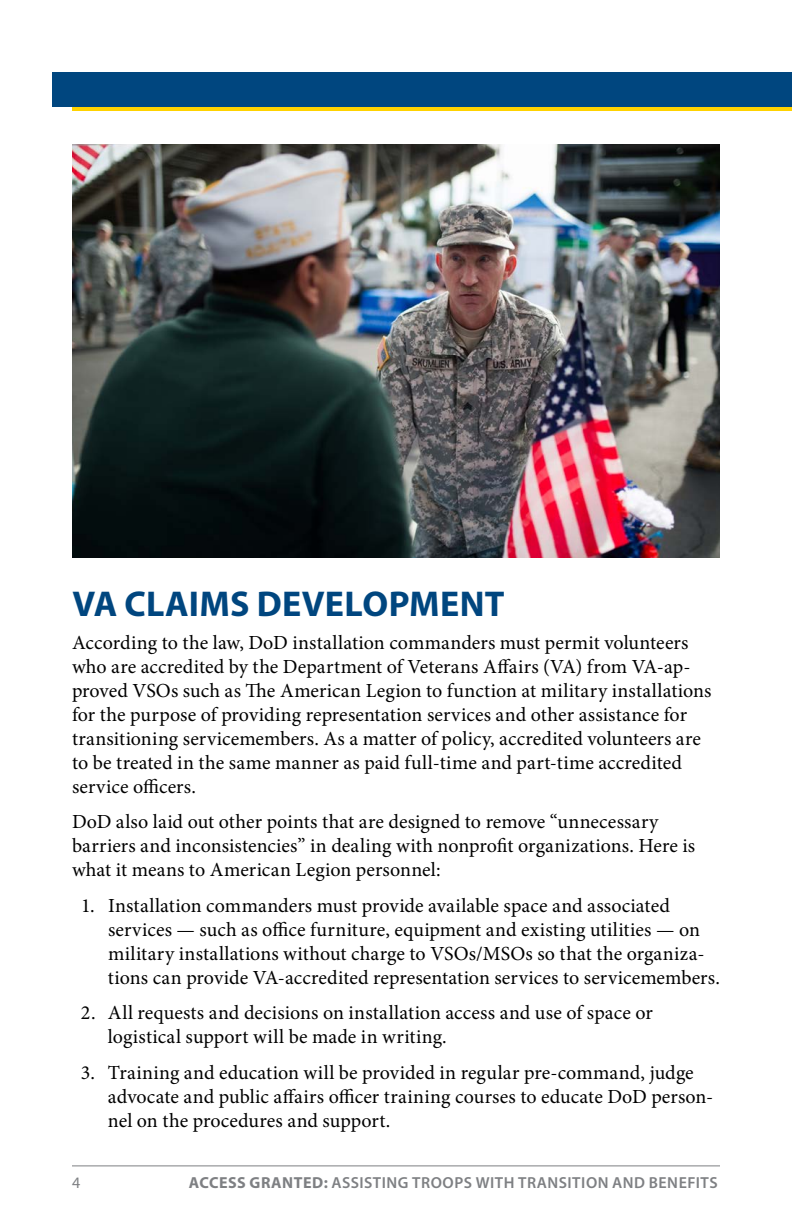
<style>
.page{position:relative;width:792px;height:1224px;background:#fff}
.page>*{position:absolute;margin:0;border:0;box-sizing:border-box;transform-origin:0 0}
.t1{font:700 36px "Myriad Pro";letter-spacing:.01em;color:#00467f}
.t2{font:20px/24px "Minion Pro";letter-spacing:.005em;color:#000}
.t3{font:600 16px "Myriad Pro";letter-spacing:.03em;color:#7e8083}
.t4{font:16px "Myriad Pro";color:#7e8083}
.s1{font-weight:700}
</style>
<div class="page">
<div style="left:72px;top:76px;width:720px;height:35px;background:#ffd200"></div>
<div style="left:52px;top:72px;width:740px;height:35px;background:#00467f"></div>
<img style="left:72px;top:144px;width:648px;height:414px">
<hr style="left:72px;top:1165px;width:648px;height:1px;background:#7e8083">
<h1 class="t1" style="left:72px;top:580px;width:434px">VA CLAIMS DEVELOPMENT</h1>
<p class="t2" style="left:72px;top:631px;width:641px">According to the law, DoD installation commanders must permit volunteers who are accredited by the Department of Veterans Affairs (VA) from VA-ap&shy;proved VSOs such as The American Legion to function at military installations for the purpose of providing representation services and other assistance for transitioning servicemembers. As a matter of policy, accredited volunteers are to be treated in the same manner as paid full-time and part-time accredited service officers.</p>
<p class="t2" style="left:72px;top:810px;width:625px">DoD also laid out other points that are designed to remove “unnecessary barriers and inconsistencies” in dealing with nonprofit organizations. Here is what it means to American Legion personnel:</p>
<p class="t2" style="left:108px;top:894px;width:613px;text-indent:-27px">1. Installation commanders must provide available space and associated services — such as office furniture, equipment and existing utilities — on military installations without charge to VSOs/MSOs so that the organiza&shy;tions can provide VA-accredited representation services to servicemembers.</p>
<p class="t2" style="left:108px;top:1001px;width:546px;text-indent:-27px">2. All requests and decisions on installation access and use of space or logistical support will be made in writing.</p>
<p class="t2" style="left:108px;top:1061px;width:607px;text-indent:-27px">3. Training and education will be provided in regular pre-command, judge advocate and public affairs officer training courses to educate DoD person&shy;nel on the procedures and support.</p>
<p class="t4" style="left:72px;top:1173px;width:10px">4</p>
<p class="t3" style="left:189px;top:1172px;width:530px"><span class="s1">ACCESS GRANTED:</span> ASSISTING TROOPS WITH TRANSITION AND BENEFITS</p>
</div>
